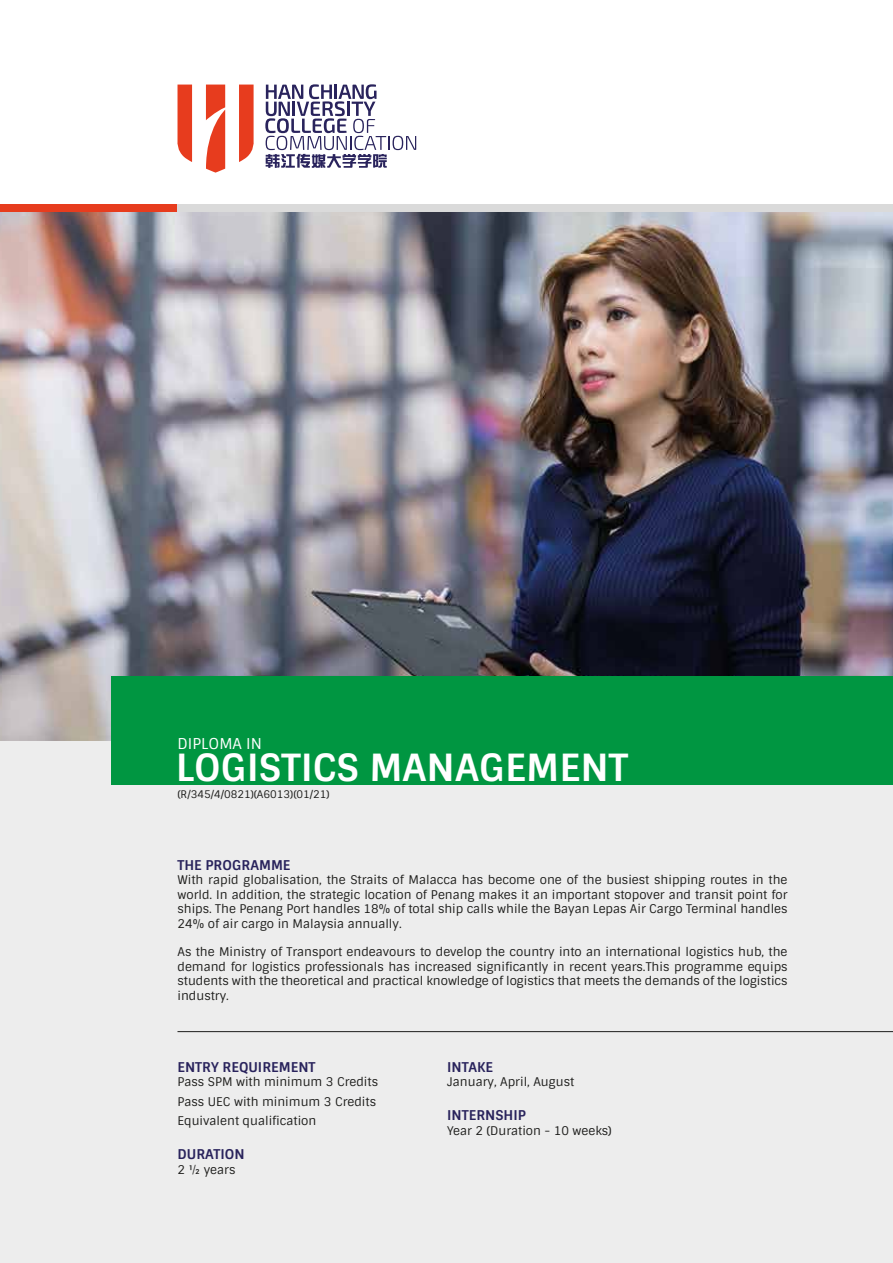
<style>
.page{position:relative;width:893px;height:1263px;background:#fff}
.page>*{position:absolute;margin:0;border:0;box-sizing:border-box;transform-origin:0 0}
.t1{font:700 37.5px "Sintony";color:#fff}
.t2{font:15px "Sintony";color:#fff}
.t3{font:700 13.5px "Sintony";color:#29235c}
.t4{font:12px/14.4px "Sintony";color:#1d1d1b;text-align:justify}
.t5{font:10.5px "Sintony";color:#1d1d1b}
</style>
<div class="page">
<div style="left:0;top:740px;width:893px;height:523px;background:#ededed"></div>
<img style="left:0;top:212px;width:893px;height:528px">
<svg style="left:177px;top:85px;width:15px;height:77px"></svg>
<svg style="left:206px;top:85px;width:19px;height:88px"></svg>
<svg style="left:239px;top:85px;width:15px;height:77px"></svg>
<svg style="left:265px;top:84px;width:151px;height:84px"></svg>
<div style="left:111px;top:676px;width:782px;height:109px;background:#009641"></div>
<div style="left:0;top:205px;width:177px;height:7px;background:#e73c1e"></div>
<div style="left:177px;top:205px;width:716px;height:7px;background:#dadada"></div>
<hr style="left:177px;top:1031px;width:716px;height:1px;background:#1d1d1b">
<p class="t2" style="left:177px;top:734px;width:86px">DIPLOMA IN</p>
<h1 class="t1" style="left:176px;top:743px;width:454px">LOGISTICS MANAGEMENT</h1>
<p class="t5" style="left:177px;top:788px;width:154px">(R/345/4/0821)(A6013)(01/21)</p>
<p class="t3" style="left:177px;top:856px;width:115px">THE PROGRAMME</p>
<p class="t4" style="left:177px;top:873px;width:612px">With rapid globalisation, the Straits of Malacca has become one of the busiest shipping routes in the world. In addition, the strategic location of Penang makes it an important stopover and transit point for ships. The Penang Port handles 18% of total ship calls while the Bayan Lepas Air Cargo Terminal handles 24% of air cargo in Malaysia annually.</p>
<p class="t4" style="left:177px;top:945px;width:612px">As the Ministry of Transport endeavours to develop the country into an international logistics hub, the demand for logistics professionals has increased significantly in recent years.This programme equips students with the theoretical and practical knowledge of logistics that meets the demands of the logistics industry.</p>
<p class="t3" style="left:177px;top:1058px;width:140px">ENTRY REQUIREMENT</p>
<p class="t4" style="left:177px;top:1072px;width:202px;line-height:19.5px;text-align:left">Pass SPM with minimum 3 Credits<br>Pass UEC with minimum 3 Credits<br>Equivalent qualification</p>
<p class="t3" style="left:177px;top:1146px;width:69px">DURATION</p>
<p class="t4" style="left:177px;top:1162px;width:60px">2 ½ years</p>
<p class="t3" style="left:447px;top:1058px;width:47px">INTAKE</p>
<p class="t4" style="left:447px;top:1075px;width:128px">January, April, August</p>
<p class="t3" style="left:447px;top:1107px;width:80px">INTERNSHIP</p>
<p class="t4" style="left:447px;top:1123px;width:166px">Year 2 (Duration - 10 weeks)</p>
</div>
